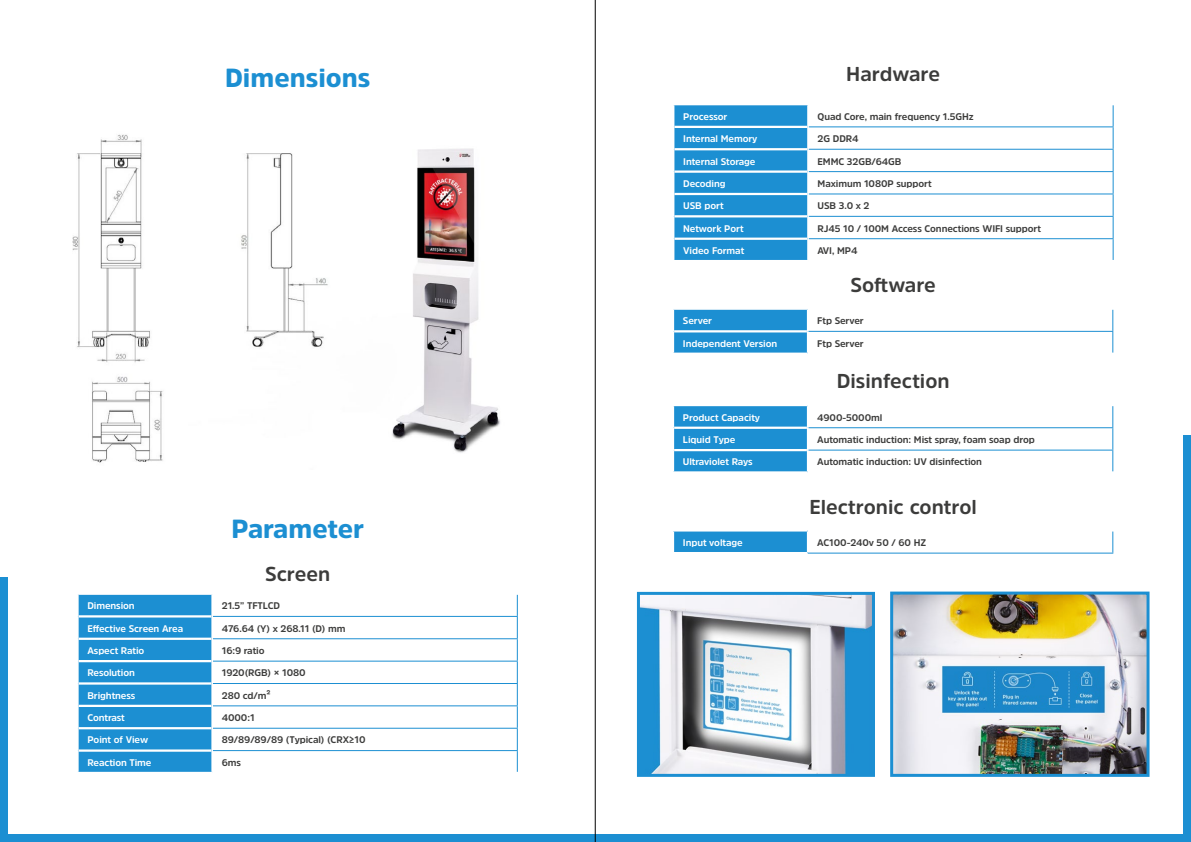
<style>
.page{position:relative;width:1191px;height:842px;background:#fff}
.page>*{position:absolute;margin:0;border:0;box-sizing:border-box;transform-origin:0 0}
.t1{font:900 26px "Amsi Pro";color:#1c8fd2}
.t2{font:700 20px "Amsi Pro";color:#3c3c3b}
.t3{font:700 9.6px "Amsi Pro";letter-spacing:-.01em;color:#3c3c3b}
.t4{font:700 9.6px "Amsi Pro";letter-spacing:-.01em;color:#fff}
</style>
<div class="page">
<div style="left:79px;top:595px;width:132px;height:177px;background:#1c8fd2"></div>
<hr style="left:79px;top:638px;width:132px;height:2px;background:#fff">
<hr style="left:79px;top:660px;width:132px;height:2px;background:#fff">
<hr style="left:79px;top:682px;width:132px;height:3px;background:#fff">
<hr style="left:79px;top:705px;width:132px;height:2px;background:#fff">
<hr style="left:79px;top:727px;width:132px;height:2px;background:#fff">
<hr style="left:79px;top:749px;width:132px;height:3px;background:#fff">
<hr style="left:79px;top:615px;width:132px;height:2px;background:#fff">
<hr style="left:213px;top:616px;width:305px;height:1px;background:#1c8fd2">
<hr style="left:213px;top:638px;width:305px;height:1px;background:#1c8fd2">
<hr style="left:213px;top:661px;width:305px;height:1px;background:#1c8fd2">
<hr style="left:213px;top:683px;width:305px;height:1px;background:#1c8fd2">
<hr style="left:213px;top:705px;width:305px;height:1px;background:#1c8fd2">
<hr style="left:213px;top:728px;width:305px;height:1px;background:#1c8fd2">
<hr style="left:213px;top:750px;width:305px;height:1px;background:#1c8fd2">
<svg style="left:517px;top:595px;width:1px;height:177px"></svg>
<svg style="left:673px;top:105px;width:135px;height:155px;background:#379cd7"></svg>
<hr style="left:807px;top:239px;width:2px;height:21px;background:#fff">
<svg style="left:1112px;top:105px;width:1px;height:155px"></svg>
<hr style="left:809px;top:126px;width:304px;height:1px;background:#1c8fd2">
<hr style="left:809px;top:149px;width:304px;height:1px;background:#1c8fd2">
<hr style="left:809px;top:171px;width:304px;height:1px;background:#1c8fd2">
<hr style="left:809px;top:193px;width:304px;height:1px;background:#1c8fd2">
<hr style="left:809px;top:216px;width:304px;height:1px;background:#1c8fd2">
<hr style="left:809px;top:238px;width:304px;height:1px;background:#1c8fd2">
<svg style="left:673px;top:309px;width:135px;height:45px;background:#359bd7"></svg>
<hr style="left:808px;top:331px;width:305px;height:1px;background:#1c8fd2">
<svg style="left:1112px;top:310px;width:1px;height:43px"></svg>
<svg style="left:673px;top:405px;width:135px;height:67px;background:#349bd6"></svg>
<hr style="left:808px;top:427px;width:305px;height:1px;background:#1c8fd2">
<hr style="left:808px;top:450px;width:305px;height:1px;background:#1c8fd2">
<svg style="left:1112px;top:406px;width:1px;height:65px"></svg>
<div style="left:673px;top:531px;width:134px;height:22px;background:#1c8fd2"></div>
<hr style="left:672px;top:552px;width:135px;height:2px;background:#fff">
<hr style="left:672px;top:531px;width:2px;height:21px;background:#fff">
<hr style="left:807px;top:553px;width:306px;height:1px;background:#1c8fd2">
<svg style="left:1112px;top:531px;width:1px;height:22px"></svg>
<img style="left:72px;top:134px;width:428px;height:329px">
<div style="left:0;top:577px;width:8px;height:265px;background:#1c8fd2"></div>
<div style="left:1183px;top:435px;width:8px;height:407px;background:#1c8fd2"></div>
<div style="left:0;top:834px;width:1191px;height:8px;background:#1c8fd2"></div>
<hr style="left:595px;top:0;width:1px;height:842px;background:#000">
<img style="left:641px;top:596px;width:230px;height:177px">
<div style="left:637px;top:592px;width:238px;height:185px;border:3px solid #1c8fd2"></div>
<img style="left:894px;top:596px;width:251px;height:177px">
<div style="left:890px;top:592px;width:259px;height:185px;border:3px solid #1c8fd2"></div>
<h1 class="t1" style="left:225px;top:59px;width:147px">Dimensions</h1>
<h2 class="t2" style="left:846px;top:61px;width:95px">Hardware</h2>
<p class="t4" style="left:683px;top:110px;width:46px">Processor</p>
<p class="t3" style="left:817px;top:110px;width:157px">Quad Core, main frequency 1.5GHz</p>
<p class="t4" style="left:683px;top:132px;width:76px">Internal Memory</p>
<p class="t3" style="left:817px;top:132px;width:42px">2G DDR4</p>
<p class="t4" style="left:683px;top:155px;width:74px">Internal Storage</p>
<p class="t3" style="left:817px;top:155px;width:85px">EMMC 32GB/64GB</p>
<p class="t4" style="left:683px;top:177px;width:44px">Decoding</p>
<p class="t3" style="left:817px;top:177px;width:116px">Maximum 1080P support</p>
<p class="t4" style="left:683px;top:199px;width:42px">USB port</p>
<p class="t3" style="left:817px;top:199px;width:53px">USB 3.0 x 2</p>
<p class="t4" style="left:683px;top:222px;width:62px">Network Port</p>
<p class="t3" style="left:817px;top:222px;width:225px">RJ45 10 / 100M Access Connections WIFI support</p>
<p class="t4" style="left:683px;top:244px;width:63px">Video Format</p>
<p class="t3" style="left:817px;top:244px;width:41px">AVI, MP4</p>
<h2 class="t2" style="left:850px;top:271px;width:87px">Software</h2>
<p class="t4" style="left:683px;top:314px;width:31px">Server</p>
<p class="t3" style="left:817px;top:314px;width:48px">Ftp Server</p>
<p class="t4" style="left:683px;top:337px;width:96px">Independent Version</p>
<p class="t3" style="left:817px;top:337px;width:48px">Ftp Server</p>
<h1 class="t1" style="left:231px;top:511px;width:134px">Parameter</h1>
<h2 class="t2" style="left:265px;top:560px;width:67px">Screen</h2>
<p class="t4" style="left:87px;top:599px;width:49px">Dimension</p>
<p class="t3" style="left:222px;top:599px;width:60px">21.5” TFTLCD</p>
<p class="t4" style="left:87px;top:622px;width:97px">Effective Screen Area</p>
<p class="t3" style="left:222px;top:622px;width:125px">476.64 (Y) x 268.11 (D) mm</p>
<p class="t4" style="left:87px;top:644px;width:58px">Aspect Ratio</p>
<p class="t3" style="left:222px;top:644px;width:44px">16:9 ratio</p>
<p class="t4" style="left:87px;top:666px;width:49px">Resolution</p>
<p class="t3" style="left:222px;top:666px;width:85px">1920(RGB) × 1080</p>
<p class="t4" style="left:87px;top:689px;width:50px">Brightness</p>
<p class="t3" style="left:222px;top:689px;width:50px">280 cd/m²</p>
<p class="t4" style="left:87px;top:711px;width:39px">Contrast</p>
<p class="t3" style="left:222px;top:711px;width:34px">4000:1</p>
<p class="t4" style="left:87px;top:733px;width:62px">Point of View</p>
<p class="t3" style="left:222px;top:733px;width:145px">89/89/89/89 (Typical) (CRX≥10</p>
<p class="t4" style="left:87px;top:756px;width:66px">Reaction Time</p>
<p class="t3" style="left:222px;top:756px;width:21px">6ms</p>
<h2 class="t2" style="left:836px;top:368px;width:114px">Disinfection</h2>
<p class="t4" style="left:683px;top:411px;width:79px">Product Capacity</p>
<p class="t3" style="left:817px;top:411px;width:67px">4900-5000ml</p>
<p class="t4" style="left:683px;top:433px;width:54px">Liquid Type</p>
<p class="t3" style="left:817px;top:433px;width:219px">Automatic induction: Mist spray, foam soap drop</p>
<p class="t4" style="left:683px;top:455px;width:71px">Ultraviolet Rays</p>
<p class="t3" style="left:817px;top:455px;width:166px">Automatic induction: UV disinfection</p>
<h2 class="t2" style="left:809px;top:493px;width:169px">Electronic control</h2>
<p class="t4" style="left:683px;top:536px;width:61px">Input voltage</p>
<p class="t3" style="left:817px;top:536px;width:110px">AC100-240v 50 / 60 HZ</p>
</div>
